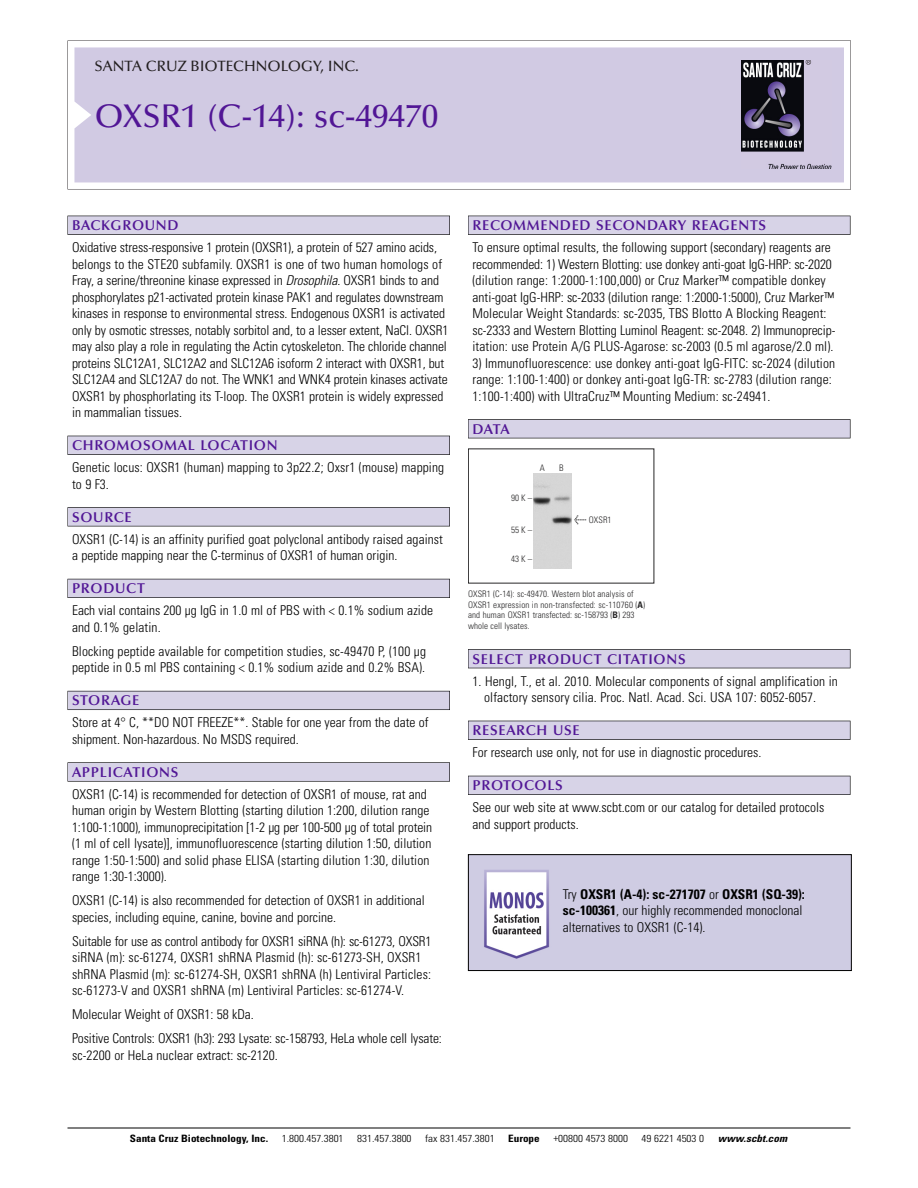
<style>
.page{position:relative;width:918px;height:1188px;background:#fff}
.page>*{position:absolute;margin:0;border:0;box-sizing:border-box;transform-origin:0 0}
.t1{font:500 33px "Optima";color:#511695}
.t2{font:500 15px "Optima";color:#231f20}
.t3{font:600 14.25px "Optima";letter-spacing:.05em;color:#511695}
.t4{font:300 condensed 13.5px/16.5px "Univers";color:#000}
.t5{font:300 condensed 10.2px "Univers";color:#000;scale:1.1 1}
.t6{font:700 condensed 10.2px "Univers";color:#000;scale:1.1 1}
.t7{font:italic 700 condensed 10.2px "Univers";letter-spacing:.005em;color:#000;scale:1.1 1}
.t8{font:9px/10.5px "Univers Condensed Light+YVCAFN";letter-spacing:.01em;color:#272627}
.s1{font-style:italic}
.s2{font-family:"Meta Plus Book Roman+RBQQYN";font-size:10.5px}
.s3{font-family:"Univers Condensed Bold+GFAFDE"}
.s4{font-weight:700}
</style>
<div class="page">
<svg style="left:68px;top:40px;width:783px;height:149px"></svg>
<div style="left:74px;top:47px;width:770px;height:135px;background:#d1cae3"></div>
<img style="left:741px;top:60px;width:90px;height:108px">
<div style="left:68px;top:216px;width:382px;height:19px;background:#525155"></div>
<div style="left:68px;top:216px;width:381px;height:18px;background:#d7d3e7"></div>
<div style="left:68px;top:436px;width:382px;height:19px;background:#515055"></div>
<div style="left:68px;top:436px;width:381px;height:18px;background:#d7d3e7"></div>
<div style="left:68px;top:507px;width:382px;height:19px;background:#545357"></div>
<div style="left:68px;top:508px;width:381px;height:18px;background:#d7d3e7"></div>
<div style="left:68px;top:579px;width:382px;height:19px;background:#54535a"></div>
<div style="left:68px;top:579px;width:381px;height:18px;background:#d7d3e7"></div>
<div style="left:68px;top:691px;width:382px;height:19px;background:#5b5a62"></div>
<div style="left:68px;top:691px;width:381px;height:18px;background:#d7d3e7"></div>
<div style="left:68px;top:762px;width:382px;height:20px;background:#626263"></div>
<div style="left:68px;top:763px;width:381px;height:18px;background:#d7d3e7"></div>
<div style="left:468px;top:216px;width:382px;height:19px;background:#525155"></div>
<div style="left:468px;top:216px;width:382px;height:18px;background:#d7d3e7"></div>
<div style="left:468px;top:419px;width:382px;height:19px;background:#525155"></div>
<div style="left:468px;top:420px;width:382px;height:18px;background:#d7d3e7"></div>
<div style="left:468px;top:649px;width:382px;height:19px;background:#525156"></div>
<div style="left:468px;top:650px;width:382px;height:18px;background:#d7d3e7"></div>
<div style="left:468px;top:721px;width:382px;height:19px;background:#515055"></div>
<div style="left:468px;top:721px;width:382px;height:18px;background:#d7d3e7"></div>
<div style="left:468px;top:776px;width:382px;height:19px;background:#525158"></div>
<div style="left:468px;top:776px;width:382px;height:18px;background:#d7d3e7"></div>
<hr style="left:68px;top:1128px;width:782px;height:1px;background:#000">
<img style="left:533px;top:474px;width:39px;height:95px">
<img style="left:470px;top:856px;width:380px;height:113px">
<div style="left:468px;top:854px;width:384px;height:117px;border:1px solid #000"></div>
<p class="t2" style="left:94px;top:61px;width:266px">SANTA CRUZ BIOTECHNOLOGY, INC.</p>
<h1 class="t1" style="left:94px;top:103px;width:345px">OXSR1 (C-14): sc-49470</h1>
<p class="t3" style="left:72px;top:219px;width:108px">BACKGROUND</p>
<p class="t4" style="left:72px;top:240px;width:378px">Oxidative stress-responsive 1 protein (OXSR1), a protein of 527 amino acids, belongs to the STE20 subfamily. OXSR1 is one of two human homologs of Fray, a serine/threonine kinase expressed in <span class="s1">Drosophila</span>. OXSR1 binds to and phosphorylates p21-activated protein kinase PAK1 and regulates downstream kinases in response to environmental stress. Endogenous OXSR1 is activated only by osmotic stresses, notably sorbitol and, to a lesser extent, NaCl. OXSR1 may also play a role in regulating the Actin cytoskeleton. The chloride channel proteins SLC12A1, SLC12A2 and SLC12A6 isoform 2 interact with OXSR1, but SLC12A4 and SLC12A7 do not. The WNK1 and WNK4 protein kinases activate OXSR1 by phosphorlating its T-loop. The OXSR1 protein is widely expressed in mammalian tissues.</p>
<p class="t3" style="left:72px;top:440px;width:207px">CHROMOSOMAL LOCATION</p>
<p class="t4" style="left:72px;top:460px;width:374px">Genetic locus: OXSR1 (human) mapping to 3p22.2; Oxsr1 (mouse) mapping to 9 F3.</p>
<p class="t3" style="left:72px;top:511px;width:61px">SOURCE</p>
<p class="t4" style="left:72px;top:532px;width:372px">OXSR1 (C-14) is an affinity purified goat polyclonal antibody raised against a peptide mapping near the C-terminus of OXSR1 of human origin.</p>
<p class="t3" style="left:72px;top:583px;width:74px">PRODUCT</p>
<p class="t4" style="left:72px;top:603px;width:363px">Each vial contains 200 µg IgG in 1.0 ml of PBS with &lt; 0.1% sodium azide and 0.1% gelatin.</p>
<p class="t4" style="left:72px;top:644px;width:356px">Blocking peptide available for competition studies, sc-49470 P, (100 µg peptide in 0.5 ml PBS containing &lt; 0.1% sodium azide and 0.2% BSA).</p>
<p class="t3" style="left:72px;top:695px;width:69px">STORAGE</p>
<p class="t4" style="left:72px;top:715px;width:358px">Store at 4° C, **DO NOT FREEZE**. Stable for one year from the date of shipment. Non-hazardous. No MSDS required.</p>
<p class="t3" style="left:72px;top:766px;width:108px">APPLICATIONS</p>
<p class="t4" style="left:72px;top:787px;width:362px">OXSR1 (C-14) is recommended for detection of OXSR1 of mouse, rat and human origin by Western Blotting (starting dilution 1:200, dilution range 1:100-1:1000), immunoprecipitation [1-2 µg per 100-500 µg of total protein (1 ml of cell lysate)], immunofluorescence (starting dilution 1:50, dilution range 1:50-1:500) and solid phase ELISA (starting dilution 1:30, dilution range 1:30-1:3000).</p>
<p class="t4" style="left:72px;top:893px;width:354px">OXSR1 (C-14) is also recommended for detection of OXSR1 in additional species, including equine, canine, bovine and porcine.</p>
<p class="t4" style="left:72px;top:934px;width:361px">Suitable for use as control antibody for OXSR1 siRNA (h): sc-61273, OXSR1 siRNA (m): sc-61274, OXSR1 shRNA Plasmid (h): sc-61273-SH, OXSR1 shRNA Plasmid (m): sc-61274-SH, OXSR1 shRNA (h) Lentiviral Particles: sc-61273-V and OXSR1 shRNA (m) Lentiviral Particles: sc-61274-V.</p>
<p class="t4" style="left:72px;top:1004px;width:371px;line-height:24px">Molecular Weight of OXSR1: 58 kDa.<br>Positive Controls: OXSR1 (h3): 293 Lysate: sc-158793, HeLa whole cell lysate:</p>
<p class="t4" style="left:72px;top:1048px;width:207px">sc-2200 or HeLa nuclear extract: sc-2120.</p>
<p class="t3" style="left:473px;top:219px;width:295px">RECOMMENDED SECONDARY REAGENTS</p>
<p class="t4" style="left:473px;top:240px;width:364px">To ensure optimal results, the following support (secondary) reagents are recommended: 1) Western Blotting: use donkey anti-goat IgG-HRP: sc-2020 (dilution range: 1:2000-1:100,000) or Cruz Marker™ compatible donkey anti-goat IgG-HRP: sc-2033 (dilution range: 1:2000-1:5000), Cruz Marker™ Molecular Weight Standards: sc-2035, TBS Blotto A Blocking Reagent: sc-2333 and Western Blotting Luminol Reagent: sc-2048. 2) Immunoprecip&shy;itation: use Protein A/G PLUS-Agarose: sc-2003 (0.5 ml agarose/2.0 ml).</p>
<p class="t4" style="left:473px;top:356px;width:364px">3) Immunofluorescence: use donkey anti-goat IgG-FITC: sc-2024 (dilution range: 1:100-1:400) or donkey anti-goat IgG-TR: sc-2783 (dilution range:<br>1:100-1:400) with UltraCruz™ Mounting Medium: sc-24941.</p>
<p class="t3" style="left:473px;top:423px;width:39px">DATA</p>
<p class="t8" style="left:540px;top:463px;width:7px">A</p>
<p class="t8" style="left:559px;top:463px;width:6px">B</p>
<p class="t8" style="left:511px;top:493px;width:22px">90K–</p>
<p class="t8" style="left:511px;top:526px;width:22px">55K–</p>
<p class="t8" style="left:511px;top:554px;width:22px">43K–</p>
<p class="t8" style="left:574px;top:515px;width:39px"><span class="s2">&lt;</span> OXSR1</p>
<p class="t8" style="left:468px;top:590px;width:179px">OXSR1 (C-14): sc-49470. Western blot analysis of OXSR1 expression in non-transfected: sc-110760 (<span class="s3">A</span>) and human OXSR1 transfected: sc-158793 (<span class="s3">B</span>) 293 whole cell lysates.</p>
<p class="t3" style="left:473px;top:653px;width:215px">SELECT PRODUCT CITATIONS</p>
<p class="t4" style="left:484px;top:674px;width:355px;text-indent:-12px">1. Hengl, T., et al. 2010. Molecular components of signal amplification in olfactory sensory cilia. Proc. Natl. Acad. Sci. USA 107: 6052-6057.</p>
<p class="t3" style="left:473px;top:725px;width:109px">RESEARCH USE</p>
<p class="t4" style="left:473px;top:745px;width:290px">For research use only, not for use in diagnostic procedures.</p>
<p class="t3" style="left:473px;top:780px;width:92px">PROTOCOLS</p>
<p class="t4" style="left:473px;top:800px;width:353px">See our web site at www.scbt.com or our catalog for detailed protocols and support products.</p>
<p class="t4" style="left:563px;top:887px;width:243px">Try <span class="s4">OXSR1 (A-4): sc-271707</span> or <span class="s4">OXSR1 (SQ-39): sc-100361</span>, our highly recommended monoclonal alternatives to OXSR1 (C-14).</p>
<p class="t6" style="left:130px;top:1135px;width:127px">Santa Cruz Biotechnology, Inc.</p>
<p class="t5" style="left:282px;top:1135px;width:58px">1.800.457.3801</p>
<p class="t5" style="left:357px;top:1135px;width:51px">831.457.3800</p>
<p class="t5" style="left:425px;top:1135px;width:65px">fax 831.457.3801</p>
<p class="t6" style="left:508px;top:1135px;width:30px">Europe</p>
<p class="t5" style="left:553px;top:1135px;width:69px">+00800 4573 8000</p>
<p class="t5" style="left:642px;top:1135px;width:58px">49 6221 4503 0</p>
<p class="t7" style="left:718px;top:1135px;width:64px">www.scbt.com</p>
</div>
